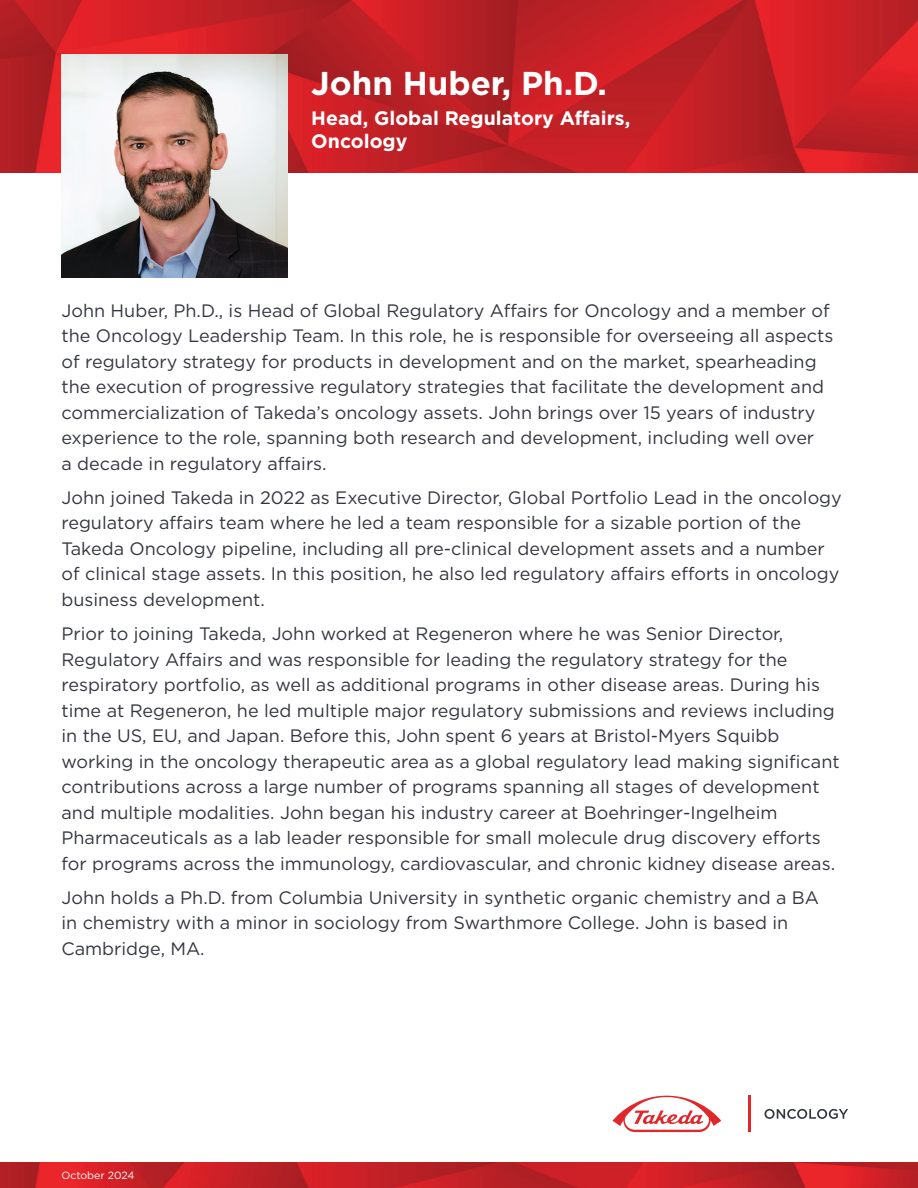
<style>
.page{position:relative;width:918px;height:1188px;background:#fff}
.page>*{position:absolute;margin:0;border:0;box-sizing:border-box;transform-origin:0 0}
.t1{font:700 33px "Gotham";color:#fff}
.t2{font:700 19.5px/23.4px "Gotham";color:#fff}
.t3{font:18px/25.5px "Gotham";color:#353740}
.t4{font:10.5px "Gotham";color:#fff}
</style>
<div class="page">
<img style="left:0;top:0;width:918px;height:173px">
<img style="left:0;top:1162px;width:918px;height:26px">
<hr style="left:748px;top:1096px;width:3px;height:36px;background:#e1272a">
<svg style="left:612px;top:1095px;width:110px;height:38px"></svg>
<svg style="left:764px;top:1109px;width:84px;height:10px"></svg>
<img style="left:61px;top:54px;width:226px;height:224px">
<p class="t1" style="left:311px;top:64px;width:297px">John Huber, Ph.D.</p>
<p class="t2" style="left:311px;top:106px;width:320px">Head, Global Regulatory Affairs,<br>Oncology</p>
<p class="t3" style="left:61px;top:297px;width:773px">John Huber, Ph.D., is Head of Global Regulatory Affairs for Oncology and a member of the Oncology Leadership Team. In this role, he is responsible for overseeing all aspects of regulatory strategy for products in development and on the market, spearheading the execution of progressive regulatory strategies that facilitate the development and commercialization of Takeda’s oncology assets. John brings over 15 years of industry experience to the role, spanning both research and development, including well over<br>a decade in regulatory affairs.</p>
<p class="t3" style="left:61px;top:484px;width:782px">John joined Takeda in 2022 as Executive Director, Global Portfolio Lead in the oncology regulatory affairs team where he led a team responsible for a sizable portion of the Takeda Oncology pipeline, including all pre-clinical development assets and a number of clinical stage assets. In this position, he also led regulatory affairs efforts in oncology business development.</p>
<p class="t3" style="left:61px;top:621px;width:780px">Prior to joining Takeda, John worked at Regeneron where he was Senior Director, Regulatory Affairs and was responsible for leading the regulatory strategy for the respiratory portfolio, as well as additional programs in other disease areas. During his time at Regeneron, he led multiple major regulatory submissions and reviews including in the US, EU, and Japan. Before this, John spent 6 years at Bristol-Myers Squibb working in the oncology therapeutic area as a global regulatory lead making significant contributions across a large number of programs spanning all stages of development and multiple modalities. John began his industry career at Boehringer-Ingelheim Pharmaceuticals as a lab leader responsible for small molecule drug discovery efforts for programs across the immunology, cardiovascular, and chronic kidney disease areas.</p>
<p class="t3" style="left:61px;top:884px;width:759px">John holds a Ph.D. from Columbia University in synthetic organic chemistry and a BA in chemistry with a minor in sociology from Swarthmore College. John is based in<br>Cambridge, MA.</p>
<p class="t4" style="left:61px;top:1169px;width:75px">October 2024</p>
</div>
